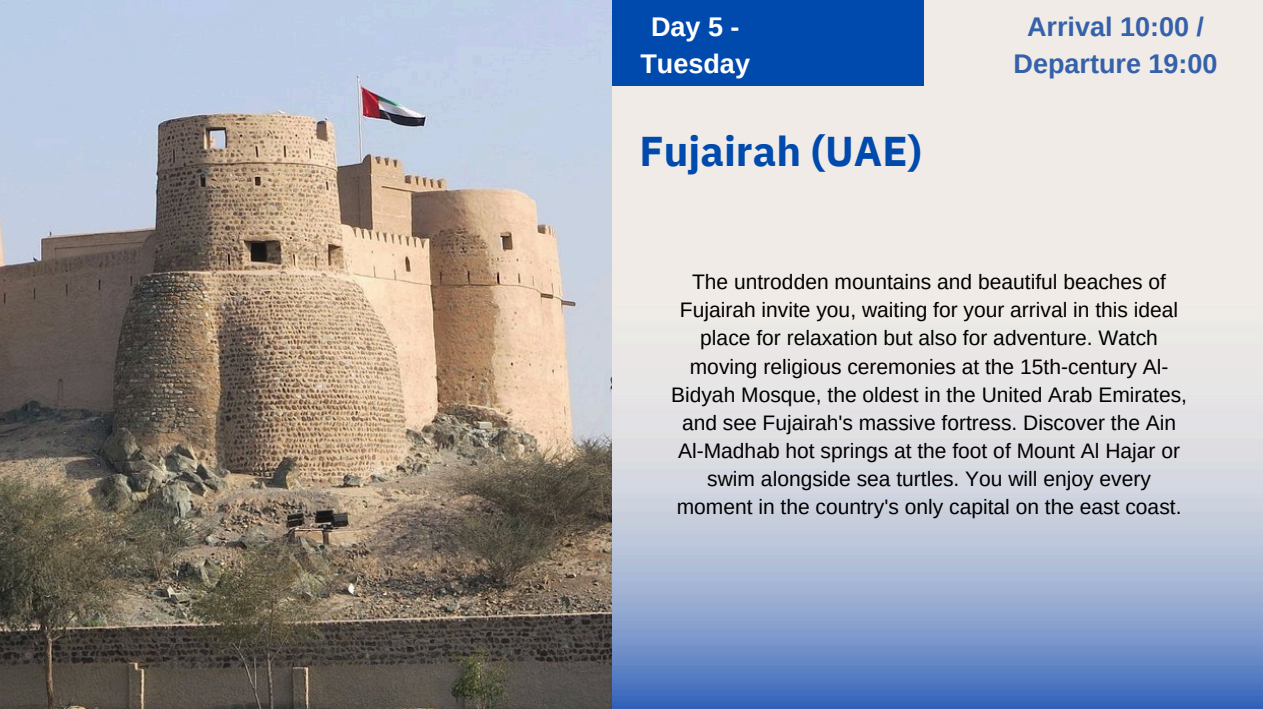
<style>
.page{position:relative;width:1263px;height:709px;background:#fff}
.page>*{position:absolute;margin:0;border:0;box-sizing:border-box;transform-origin:0 0}
.t1{font:700 41.55px "IBM Plex Sans";color:#004aad}
.t2{font:700 27px/37.2px "Arimo";color:#3561ab;text-align:center}
.t3{font:700 27px/37.2px "Arimo";color:#fff;text-align:center}
.t4{font:21px/28.2px "Arimo";color:#000;text-align:center}
</style>
<div class="page">
<img style="left:611px;top:0;width:651px;height:709px">
<div style="left:587px;top:0;width:336px;height:86px;background:#004aad"></div>
<img style="left:0;top:0;width:611px;height:709px">
<h2 class="t3" style="left:640px;top:8px;width:111px">Day 5 -<br>Tuesday</h2>
<h2 class="t2" style="left:1013px;top:8px;width:205px">Arrival 10:00 /<br>Departure 19:00</h2>
<h1 class="t1" style="left:639px;top:123px;width:284px">Fujairah (UAE)</h1>
<p class="t4" style="left:671px;top:268px;width:517px">The untrodden mountains and beautiful beaches of Fujairah invite you, waiting for your arrival in this ideal place for relaxation but also for adventure. Watch moving religious ceremonies at the 15th-century Al-Bidyah Mosque, the oldest in the United Arab Emirates, and see Fujairah's massive fortress. Discover the Ain Al-Madhab hot springs at the foot of Mount Al Hajar or swim alongside sea turtles. You will enjoy every moment in the country's only capital on the east coast.</p>
</div>
